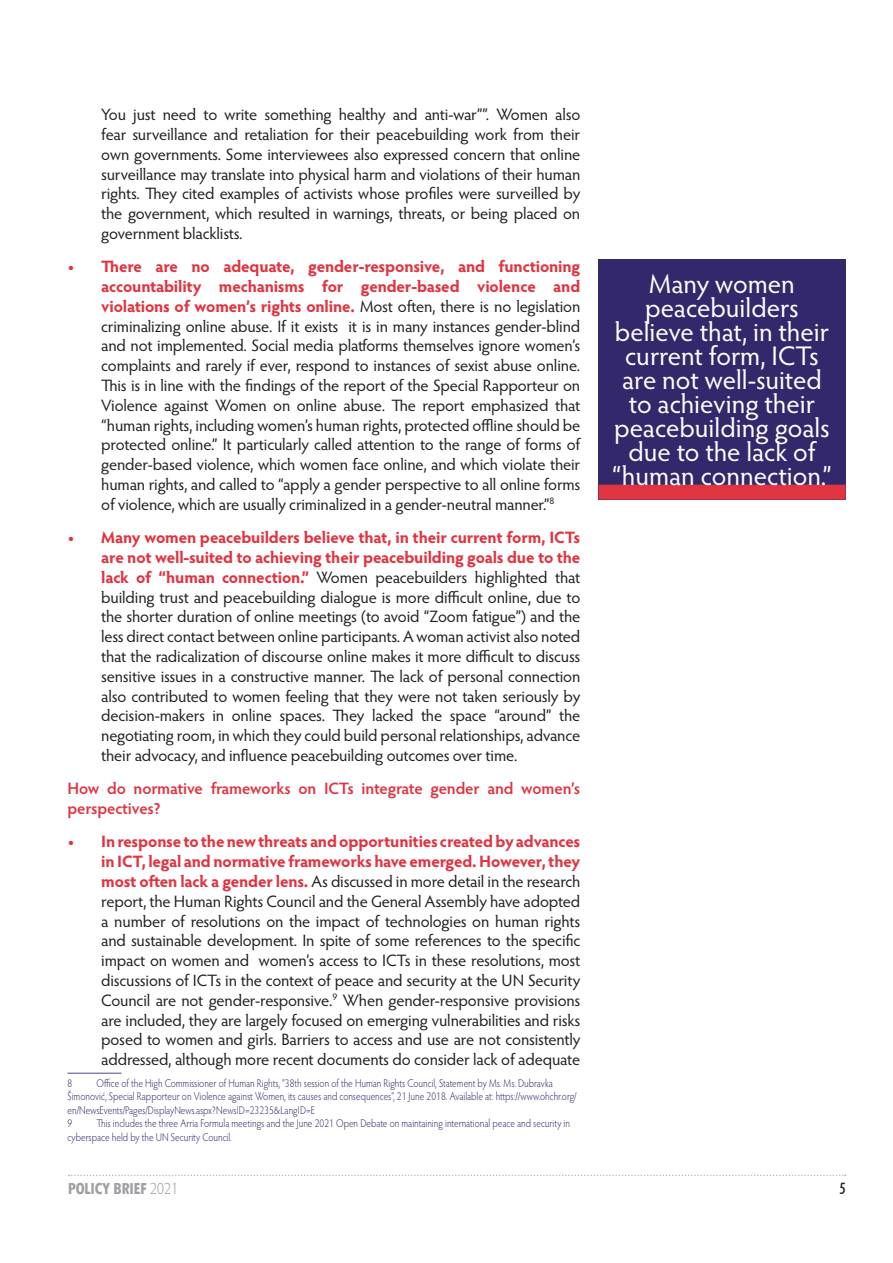
<style>
.page{position:relative;width:893px;height:1263px;background:#fff}
.page>*{position:absolute;margin:0;border:0;box-sizing:border-box;transform-origin:0 0}
.Extract{font:27px/24px "Hypatia Sans Pro";color:#fff;text-align:center}
.t1{font:700 condensed 18px "Tw Cen";letter-spacing:-.03em;color:#9d9fa2}
.t2{font:condensed 18px "Tw Cen";color:#231f20}
.NumberdIndent2{font:16.5px/19.8px "Hypatia Sans Pro";letter-spacing:-.01em;color:#231f20;text-align:justify}
.NumberdIndent2-2{font:600 16.5px/19.8px "Hypatia Sans Pro";letter-spacing:-.01em;color:#e03441}
.FootnoteText{font:300 11.25px/13.5px "Hypatia Sans Pro";color:#32286b;scale:.85 1}
.s1{font-weight:700;color:#e03441}
.s2{font-family:"Hypatia Sans Pro";font-weight:300;font-stretch:normal;font-size:16.5px}
</style>
<div class="page">
<svg style="left:69px;top:1175px;width:777px;height:1px"></svg>
<hr style="left:68px;top:1073px;width:54px;height:1px;background:#53428f">
<div style="left:598px;top:259px;width:248px;height:241px;background:#32286b"></div>
<div style="left:598px;top:485px;width:248px;height:15px;background:#e03441"></div>
<p class="NumberdIndent2" style="left:101px;top:104px;width:481px">You just need to write something healthy and anti-war””. Women also fear surveillance and retaliation for their peacebuilding work from their own governments. Some interviewees also expressed concern that online surveillance may translate into physical harm and violations of their human rights. They cited examples of activists whose profiles were surveilled by the government, which resulted in warnings, threats, or being placed on government blacklists.</p>
<p class="NumberdIndent2" style="left:101px;top:256px;width:481px;text-indent:-34px"><span class="s1">• There are no adequate, gender-responsive, and functioning accountability mechanisms for gender-based violence and violations of women’s rights online.</span> Most often, there is no legislation criminalizing online abuse. If it exists it is in many instances gender-blind and not implemented. Social media platforms themselves ignore women’s complaints and rarely if ever, respond to instances of sexist abuse online.<br>This is in line with the findings of the report of the Special Rapporteur on Violence against Women on online abuse. The report emphasized that “human rights, including women’s human rights, protected offline should be protected online.” It particularly called attention to the range of forms of gender-based violence, which women face online, and which violate their human rights, and called to “apply a gender perspective to all online forms of violence, which are usually criminalized in a gender-neutral manner.”<sup>8</sup></p>
<p class="NumberdIndent2" style="left:101px;top:527px;width:481px;text-indent:-34px"><span class="s1">• Many women peacebuilders believe that, in their current form, ICTs are not well-suited to achieving their peacebuilding goals due to the lack of “human connection.”</span> Women peacebuilders highlighted that building trust and peacebuilding dialogue is more difficult online, due to the shorter duration of online meetings (to avoid “Zoom fatigue”) and the less direct contact between online participants. A woman activist also noted that the radicalization of discourse online makes it more difficult to discuss sensitive issues in a constructive manner. The lack of personal connection also contributed to women feeling that they were not taken seriously by decision-makers in online spaces. They lacked the space “around” the negotiating room, in which they could build personal relationships, advance their advocacy, and influence peacebuilding outcomes over time.</p>
<p class="NumberdIndent2-2" style="left:68px;top:778px;width:514px">How do normative frameworks on ICTs integrate gender and women’s perspectives?</p>
<p class="NumberdIndent2" style="left:101px;top:831px;width:481px;text-indent:-34px"><span class="s1">• In response to the new threats and opportunities created by advances in ICT, legal and normative frameworks have emerged. However, they most often lack a gender lens.</span> As discussed in more detail in the research report, the Human Rights Council and the General Assembly have adopted a number of resolutions on the impact of technologies on human rights and sustainable development. In spite of some references to the specific impact on women and women’s access to ICTs in these resolutions, most discussions of ICTs in the context of peace and security at the UN Security Council are not gender-responsive.<sup>9</sup> When gender-responsive provisions are included, they are largely focused on emerging vulnerabilities and risks posed to women and girls. Barriers to access and use are not consistently addressed, although more recent documents do consider lack of adequate</p>
<p class="FootnoteText" style="left:68px;top:1076px;width:7px">8</p>
<p class="FootnoteText" style="left:68px;top:1076px;width:601px;text-indent:29px">Office of the High Commissioner of Human Rights, “38th session of the Human Rights Council, Statement by Ms. Ms. Dubravka<br>Šimonović, Special Rapporteur on Violence against Women, its causes and consequences”, 21 June 2018. Available at: https://www.ohchr.org/ en/NewsEvents/Pages/DisplayNews.aspx?NewsID=23235&amp;LangID=E</p>
<p class="FootnoteText" style="left:68px;top:1116px;width:7px">9</p>
<p class="FootnoteText" style="left:68px;top:1116px;width:593px;text-indent:29px">This includes the three Arria Formula meetings and the June 2021 Open Debate on maintaining international peace and security in cyberspace held by the UN Security Council.</p>
<p class="Extract" style="left:612px;top:271px;width:221px">Many women peacebuilders believe that, in their current form, ICTs are not well-suited to achieving their peacebuilding goals due to the lack of “human connection.”</p>
<p class="t1" style="left:68px;top:1177px;width:112px">POLICY BRIEF <span class="s2">2021</span></p>
<p class="t2" style="left:839px;top:1177px;width:8px">5</p>
</div>
